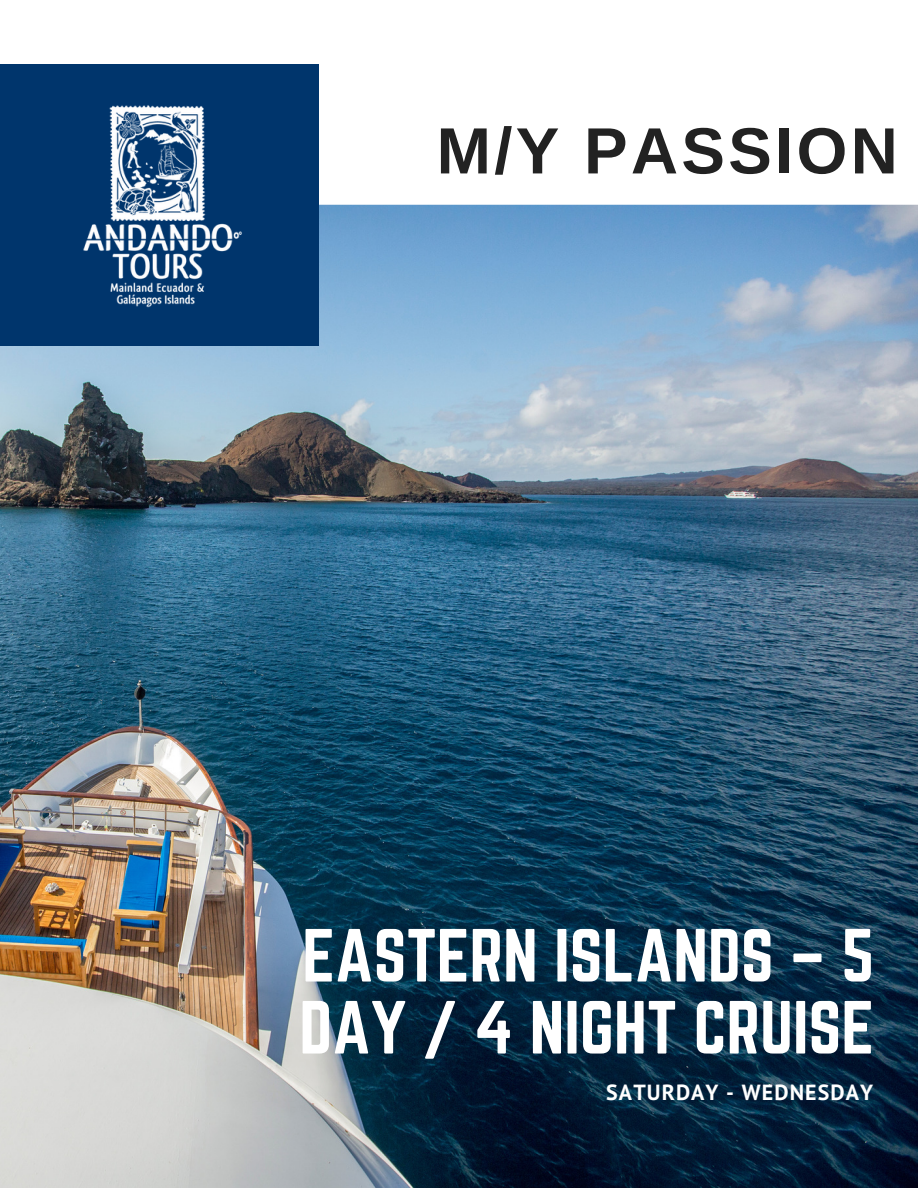
<style>
.page{position:relative;width:918px;height:1188px;background:#fff}
.page>*{position:absolute;margin:0;border:0;box-sizing:border-box;transform-origin:0 0}
.t1{font:65.85px/72px "Norwester";color:#fff}
.t2{font:700 65.4px "Arimo";letter-spacing:.05em;color:#222}
.t3{font:700 21.9px "PT Sans";letter-spacing:.05em;color:#fff}
</style>
<div class="page">
<img style="left:0;top:205px;width:918px;height:983px">
<div style="left:0;top:64px;width:319px;height:281px;background:#00356c"></div>
<img style="left:83px;top:105px;width:159px;height:203px">
<p class="t2" style="left:437px;top:114px;width:463px">M/Y PASSION</p>
<p class="t1" style="left:299px;top:922px;width:576px">EASTERN ISLANDS – 5<br>DAY / 4 NIGHT CRUISE</p>
<p class="t3" style="left:606px;top:1078px;width:268px">SATURDAY - WEDNESDAY</p>
</div>
